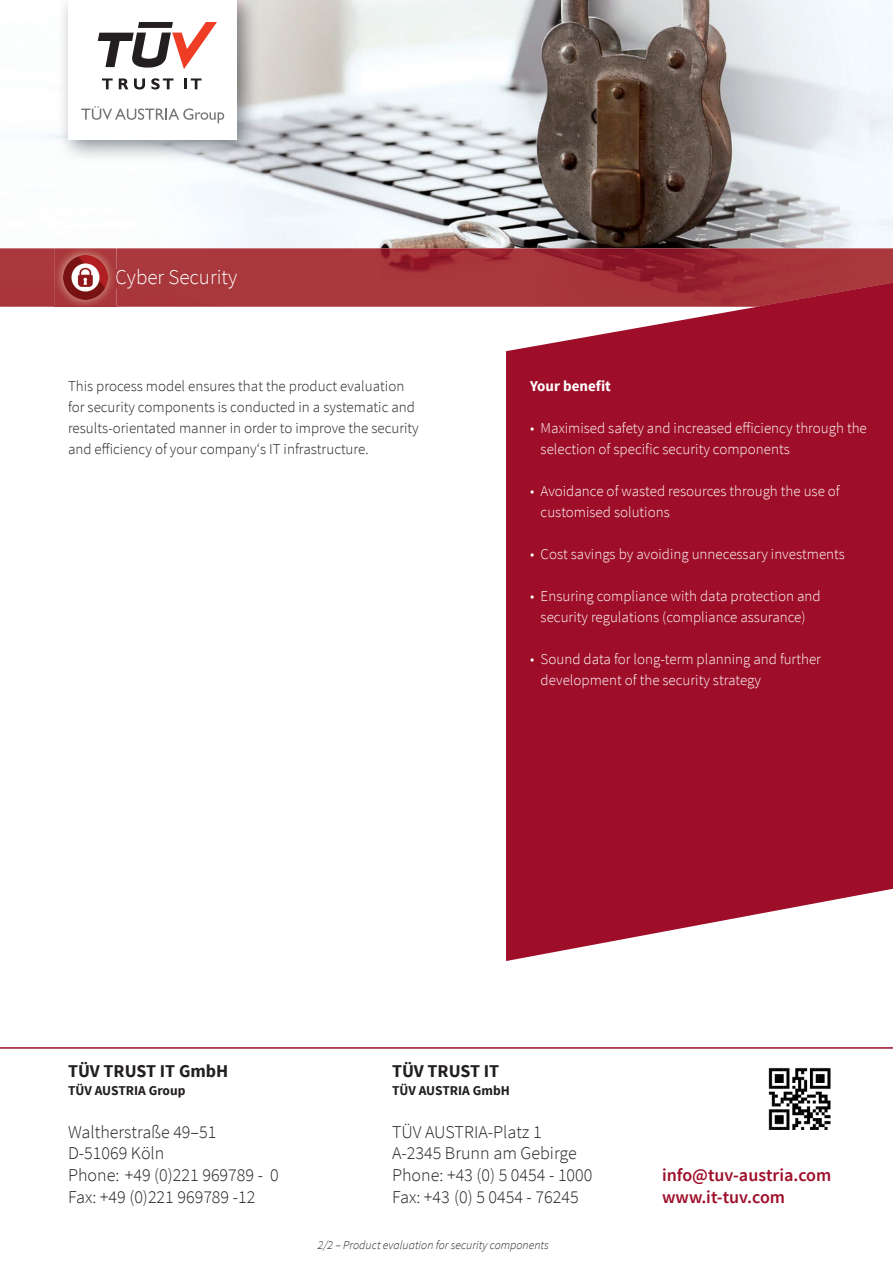
<style>
.page{position:relative;width:893px;height:1263px;background:#fff}
.page>*{position:absolute;margin:0;border:0;box-sizing:border-box;transform-origin:0 0}
.t1{font:300 21px "Source Sans Pro";color:#fff}
.t2{font:300 18px "Source Sans Pro";color:#231f20}
.t3{font:600 18px "Source Sans Pro";color:#9e0e29}
.t4{font:700 18px "Source Sans Pro";color:#231f20}
.t5{font:300 15px/21px "Source Sans Pro";color:#fff}
.t6{font:300 15px/21px "Source Sans Pro";color:#231f20}
.t7{font:700 15px "Source Sans Pro";color:#fff}
.t8{font:700 13.5px "Source Sans Pro";color:#231f20}
.t9{font:italic 300 12px "Source Sans Pro";color:#231f20}
</style>
<div class="page">
<img style="left:2px;top:0;width:891px;height:248px">
<svg style="left:506px;top:307px;width:387px;height:654px;background:#a52039"></svg>
<img style="left:0;top:248px;width:893px;height:59px">
<svg style="left:757px;top:283px;width:136px;height:24px;background:#a22232"></svg>
<div style="left:117px;top:269px;width:120px;height:20px;background:#a9383c"></div>
<img style="left:54px;top:246px;width:62px;height:61px">
<svg style="left:116px;top:269px;width:1px;height:20px"></svg>
<img style="left:64px;top:256px;width:43px;height:43px">
<img style="left:57px;top:0;width:202px;height:162px">
<div style="left:68px;top:0;width:169px;height:139px;background:#fff"></div>
<svg style="left:81px;top:106px;width:143px;height:17px"></svg>
<svg style="left:98px;top:22px;width:119px;height:47px"></svg>
<svg style="left:102px;top:78px;width:11px;height:11px"></svg>
<svg style="left:119px;top:78px;width:9px;height:11px"></svg>
<svg style="left:134px;top:78px;width:11px;height:12px"></svg>
<svg style="left:151px;top:78px;width:22px;height:12px"></svg>
<svg style="left:184px;top:78px;width:17px;height:11px"></svg>
<img style="left:768px;top:1067px;width:63px;height:63px">
<hr style="left:0;top:1047px;width:893px;height:2px;background:#9e0e29">
<h1 class="t1" style="left:115px;top:265px;width:123px">Cyber Security</h1>
<p class="t6" style="left:68px;top:375px;width:352px">This process model ensures that the product evaluation for security components is conducted in a systematic and results-orientated manner in order to improve the security and efficiency of your company‘s IT infrastructure.</p>
<p class="t7" style="left:530px;top:376px;width:82px">Your benefit</p>
<p class="t5" style="left:541px;top:417px;width:328px;text-indent:-10px">• Maximised safety and increased efficiency through the selection of specific security components</p>
<p class="t5" style="left:541px;top:480px;width:301px;text-indent:-10px">• Avoidance of wasted resources through the use of customised solutions</p>
<p class="t5" style="left:530px;top:543px;width:316px">• Cost savings by avoiding unnecessary investments</p>
<p class="t5" style="left:530px;top:585px;width:292px;text-align:center">• Ensuring compliance with data protection and security regulations (compliance assurance)</p>
<p class="t5" style="left:541px;top:648px;width:282px;text-indent:-10px">• Sound data for long-term planning and further development of the security strategy</p>
<p class="t4" style="left:68px;top:1059px;width:162px">TÜV TRUST IT GmbH</p>
<p class="t4" style="left:392px;top:1059px;width:109px">TÜV TRUST IT</p>
<p class="t8" style="left:68px;top:1081px;width:119px">TÜV AUSTRIA Group</p>
<p class="t8" style="left:392px;top:1081px;width:119px">TÜV AUSTRIA GmbH</p>
<p class="t2" style="left:68px;top:1121px;width:150px">Waltherstraße 49–51</p>
<p class="t2" style="left:392px;top:1121px;width:151px">TÜV AUSTRIA-Platz 1</p>
<p class="t2" style="left:68px;top:1142px;width:98px">D-51069 Köln</p>
<p class="t2" style="left:392px;top:1142px;width:186px">A-2345 Brunn am Gebirge</p>
<p class="t2" style="left:68px;top:1164px;width:212px">Phone: +49 (0)221 969789 - 0</p>
<p class="t2" style="left:392px;top:1164px;width:202px">Phone: +43 (0) 5 0454 - 1000</p>
<p class="t3" style="left:662px;top:1164px;width:171px">info@tuv-austria.com</p>
<p class="t2" style="left:68px;top:1186px;width:189px">Fax: +49 (0)221 969789 -12</p>
<p class="t2" style="left:392px;top:1186px;width:188px">Fax: +43 (0) 5 0454 - 76245</p>
<p class="t3" style="left:662px;top:1185px;width:124px">www.it-tuv.com</p>
<p class="t9" style="left:318px;top:1238px;width:232px">2/2 – Product evaluation for security components</p>
</div>
